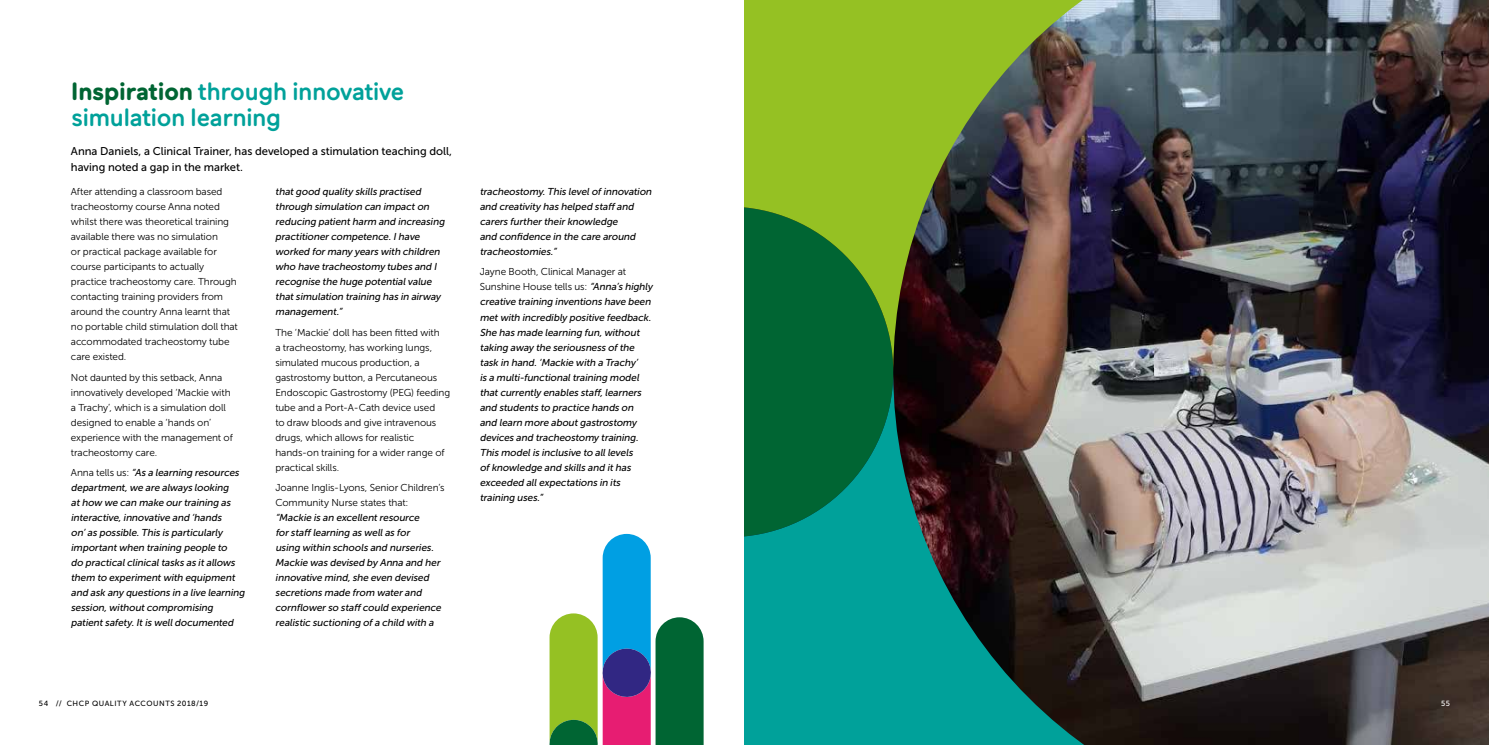
<style>
.page{position:relative;width:1489px;height:745px;background:#fff}
.page>*{position:absolute;margin:0;border:0;box-sizing:border-box;transform-origin:0 0}
.t1{font:500 25px/26.2px "Maax Rounded";letter-spacing:-.03em;color:#00a19a}
.t2{font:11.25px/16.2px "Museo Sans 500";color:#000}
.t3{font:italic 10px/15px "Museo Sans 500";color:#000}
.t4{font:10px/15px "Museo Sans 300";letter-spacing:-.01em;color:#000}
.t5{font:7.5px "Museo Sans 500";letter-spacing:.07em;color:#000}
.t6{font:7.5px "Museo Sans 500";color:#fff}
.s1{font-weight:700;color:#006533}
.s2{font-family:"Museo Sans 300";font-style:normal}
.s3{font-family:"Museo Sans 500";font-style:italic}
</style>
<div class="page">
<svg style="left:549px;top:533px;width:154px;height:211px"></svg>
<img style="left:1109px;top:0;width:379px;height:744px">
<svg style="left:744px;top:371px;width:365px;height:373px;background:#1c685c"></svg>
<img style="left:744px;top:0;width:365px;height:371px">
<h1 class="t1" style="left:71px;top:78px;width:335px"><span class="s1">Inspiration</span> through innovative simulation learning</h1>
<p class="t2" style="left:71px;top:143px;width:383px">Anna Daniels, a Clinical Trainer, has developed a stimulation teaching doll, having noted a gap in the market.</p>
<p class="t4" style="left:71px;top:184px;width:168px">After attending a classroom based tracheostomy course Anna noted whilst there was theoretical training available there was no simulation<br>or practical package available for course participants to actually practice tracheostomy care. Through contacting training providers from around the country Anna learnt that no portable child stimulation doll that accommodated tracheostomy tube care existed.</p>
<p class="t4" style="left:71px;top:369px;width:163px">Not daunted by this setback, Anna innovatively developed ‘Mackie with a Trachy’, which is a simulation doll designed to enable a ‘hands on’ experience with the management of tracheostomy care.</p>
<p class="t3" style="left:71px;top:465px;width:177px"><span class="s2">A n n a t e l l s u s :</span> “As a learning resources department,we are always looking athow we can make ourtraining as interactive,innovative and ‘hands on’as possible.This is particularly importantwhen training people to<br>do practicalclinicaltasks as itallows them to experimentwith equipment and ask any questions in a live learning session,withoutcompromising patientsafety.Itis welldocumented</p>
<p class="t3" style="left:275px;top:184px;width:173px">thatgood quality skills practised through simulation can impacton reducing patientharm and increasing practitionercompetence.Ihave worked formany years with children who have tracheostomy tubes and I recognise the huge potentialvalue thatsimulation training has in airway management.”</p>
<p class="t4" style="left:275px;top:324px;width:176px">The ‘Mackie’ doll has been fitted with<br>a tracheostomy, has working lungs, simulated mucous production, a gastrostomy button, a Percutaneous Endoscopic Gastrostomy (PEG) feeding tube and a Port-A-Cath device used<br>to draw bloods and give intravenous drugs, which allows for realistic hands-on training for a wider range of practical skills.</p>
<p class="t4" style="left:275px;top:480px;width:171px">Joanne Inglis-Lyons, Senior Children’s<br>Community Nurse states that:</p>
<p class="t3" style="left:275px;top:510px;width:169px">“Mackie is an excellentresource forstaff learning as wellas for<br>using within schools and nurseries.<br>Mackie was devised by Anna and her innovative mind,she even devised secretions made from waterand cornflowerso staff could experience realistic suctioning ofa child with a</p>
<p class="t3" style="left:479px;top:184px;width:175px">tracheostomy.This levelofinnovation and creativity has helped staff and carers furthertheirknowledge<br>and confidence in the care around tracheostomies.”</p>
<p class="t4" style="left:480px;top:264px;width:174px">Jayne Booth, Clinical Manager at<br>Sunshine House tells us: <span class="s3">“Anna’s highly</span></p>
<p class="t3" style="left:479px;top:294px;width:175px">creative training inventions have been metwith incredibly positive feedback.<br>She has made learning fun,without taking away the seriousness ofthe task in hand.‘Mackie with a Trachy ’<br>is a multi-functionaltraining model thatcurrently enables staff,learners and students to practice hands on and learn more aboutgastrostomy devices and tracheostomy training.<br>This modelis inclusive to alllevels ofknowledge and skills and ithas exceeded allexpectations in its training uses.”</p>
<p class="t5" style="left:39px;top:698px;width:171px">54 // CHCP QUALITY ACCOUNTS 2018/19</p>
<p class="t6" style="left:1440px;top:698px;width:10px">55</p>
</div>
